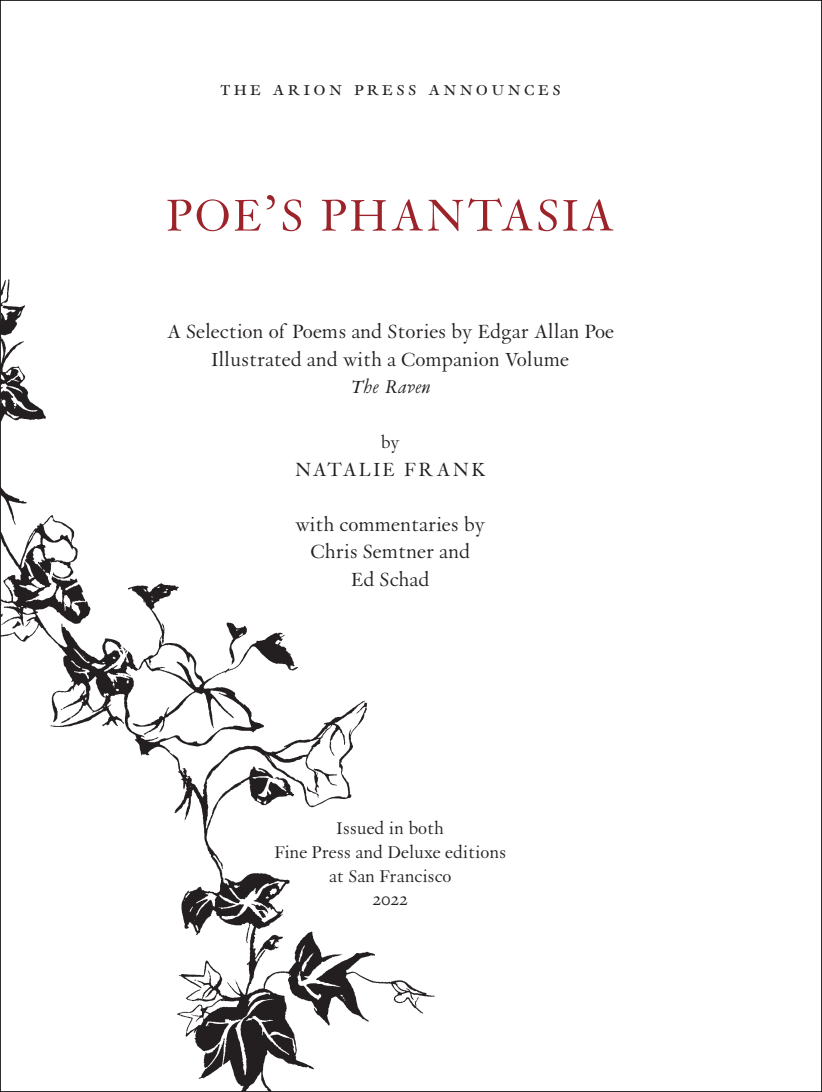
<style>
.page{position:relative;width:822px;height:1092px;background:#fff}
.page>*{position:absolute;margin:0;border:0;box-sizing:border-box;transform-origin:0 0}
.t1{font:52.5px "Van Dijck";letter-spacing:.05em;color:#9d232a}
.t2{font:22.5px/27.5px "Van Dijck";color:#231f20;text-align:center}
.t3{font:22.5px "Van Dijck MT Regular SC";letter-spacing:.15em;color:#231f20}
.t4{font:22.5px "Van Dijck";letter-spacing:.1em;color:#231f20}
.t5{font:italic 22.5px "Van Dijck";color:#231f20}
.t6{font:20px/23.8px "Van Dijck";color:#231f20;text-align:center}
.t7{font:20px "Van Dijck MT Regular SC";color:#231f20}
</style>
<div class="page">
<img style="left:0;top:236px;width:435px;height:855px">
<p class="t3" style="left:220px;top:76px;width:342px">the arion press announces</p>
<h1 class="t1" style="left:166px;top:186px;width:449px">POE’S PHANTASIA</h1>
<p class="t2" style="left:167px;top:318px;width:448px">A Selection of Poems and Stories by Edgar Allan Poe<br>Illustrated and with a Companion Volume</p>
<p class="t5" style="left:350px;top:374px;width:81px">The Raven</p>
<p class="t6" style="left:380px;top:431px;width:21px">by</p>
<p class="t4" style="left:295px;top:456px;width:192px">NATALIE FRANK</p>
<p class="t2" style="left:295px;top:511px;width:192px">with commentaries by<br>Chris Semtner and<br>Ed Schad</p>
<p class="t6" style="left:274px;top:816px;width:233px">Issued in both<br>Fine Press and Deluxe editions at San Francisco</p>
<p class="t7" style="left:372px;top:888px;width:37px">2022</p>
</div>
